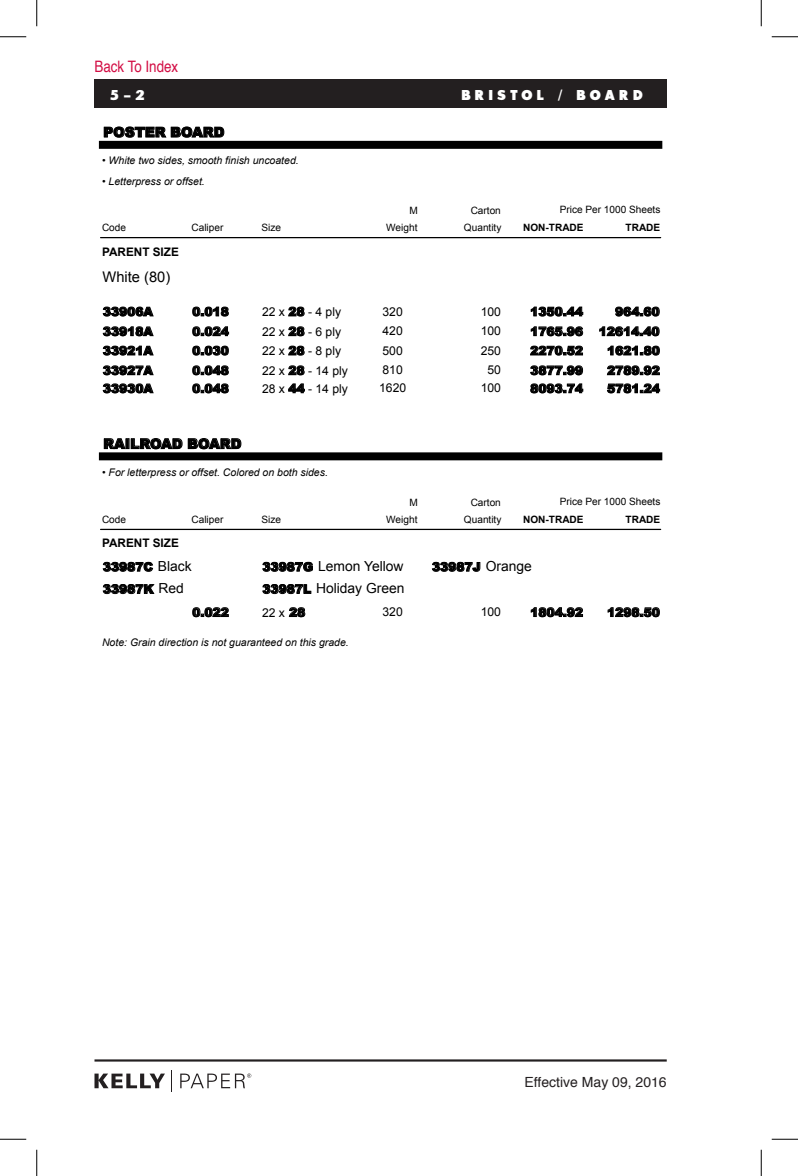
<style>
.page{position:relative;width:798px;height:1176px;background:#fff}
.page>*{position:absolute;margin:0;border:0;box-sizing:border-box;transform-origin:0 0}
.This_symbol_indicate{font:15.75px "Helvetica";color:#d20d44;scale:.85 1}
.t1{font:14.7px "Arial";color:#000}
.t2{font:14px "Helvetica";color:#231f20}
.Master_Head_paragrap{font:14px "Glasnost Extrabold FAF";letter-spacing:.3em;color:#fff}
.t3{font:13.83px "Arial";color:#000}
.t4{font:900 13.83px "Arial";color:#000}
.t5{font:900 12.25px "Arial";color:#000}
.t6{font:12.25px "Arial";color:#000}
.t7{font:700 11.72px "Arial";color:#000}
.t8{font:italic 10.5px "Arial";color:#000}
.t9{font:10.15px "Arial";color:#000}
.t10{font:700 10.15px "Arial";color:#000}
.s1{font-weight:900}
.s2{font-weight:400;font-size:13.83px}
.s3{font-weight:900;font-size:12.25px}
</style>
<div class="page">
<hr style="left:94px;top:1059px;width:573px;height:3px;background:#231f20">
<svg style="left:94px;top:1074px;width:71px;height:14px"></svg>
<svg style="left:180px;top:1074px;width:71px;height:14px"></svg>
<div style="left:94px;top:79px;width:573px;height:29px;background:#231f20"></div>
<svg style="left:104px;top:127px;width:120px;height:11px"></svg>
<svg style="left:103px;top:307px;width:50px;height:9px"></svg>
<svg style="left:193px;top:307px;width:36px;height:9px"></svg>
<svg style="left:289px;top:307px;width:15px;height:9px"></svg>
<svg style="left:531px;top:307px;width:52px;height:9px"></svg>
<svg style="left:615px;top:307px;width:45px;height:9px"></svg>
<svg style="left:103px;top:326px;width:50px;height:10px"></svg>
<svg style="left:193px;top:326px;width:36px;height:10px"></svg>
<svg style="left:289px;top:327px;width:15px;height:9px"></svg>
<svg style="left:531px;top:326px;width:52px;height:10px"></svg>
<svg style="left:599px;top:326px;width:60px;height:10px"></svg>
<svg style="left:103px;top:346px;width:50px;height:9px"></svg>
<svg style="left:193px;top:346px;width:36px;height:9px"></svg>
<svg style="left:289px;top:346px;width:15px;height:9px"></svg>
<svg style="left:530px;top:346px;width:53px;height:9px"></svg>
<svg style="left:608px;top:346px;width:52px;height:9px"></svg>
<svg style="left:103px;top:366px;width:50px;height:9px"></svg>
<svg style="left:193px;top:366px;width:36px;height:9px"></svg>
<svg style="left:289px;top:366px;width:15px;height:9px"></svg>
<svg style="left:530px;top:366px;width:53px;height:9px"></svg>
<svg style="left:607px;top:366px;width:53px;height:9px"></svg>
<svg style="left:103px;top:384px;width:50px;height:9px"></svg>
<svg style="left:193px;top:384px;width:36px;height:9px"></svg>
<svg style="left:288px;top:384px;width:17px;height:9px"></svg>
<svg style="left:531px;top:384px;width:52px;height:9px"></svg>
<svg style="left:607px;top:384px;width:53px;height:9px"></svg>
<svg style="left:104px;top:438px;width:78px;height:11px"></svg>
<svg style="left:188px;top:438px;width:53px;height:11px"></svg>
<svg style="left:103px;top:562px;width:50px;height:10px"></svg>
<svg style="left:262px;top:562px;width:51px;height:10px"></svg>
<svg style="left:432px;top:562px;width:48px;height:10px"></svg>
<svg style="left:103px;top:584px;width:51px;height:10px"></svg>
<svg style="left:262px;top:584px;width:49px;height:10px"></svg>
<svg style="left:193px;top:607px;width:36px;height:10px"></svg>
<svg style="left:289px;top:607px;width:16px;height:10px"></svg>
<svg style="left:531px;top:607px;width:52px;height:10px"></svg>
<svg style="left:608px;top:607px;width:52px;height:10px"></svg>
<hr style="left:101px;top:237px;width:560px;height:1px;background:#000">
<hr style="left:101px;top:529px;width:560px;height:1px;background:#000">
<div style="left:99px;top:141px;width:563px;height:8px;background:#000"></div>
<div style="left:99px;top:452px;width:563px;height:8px;background:#000"></div>
<svg style="left:0;top:36px;width:26px;height:1px"></svg>
<svg style="left:772px;top:36px;width:26px;height:1px"></svg>
<svg style="left:0;top:1139px;width:26px;height:1px"></svg>
<svg style="left:772px;top:1139px;width:26px;height:1px"></svg>
<svg style="left:36px;top:0;width:1px;height:26px"></svg>
<svg style="left:36px;top:1150px;width:1px;height:26px"></svg>
<svg style="left:761px;top:0;width:1px;height:26px"></svg>
<svg style="left:761px;top:1150px;width:1px;height:26px"></svg>
<p class="This_symbol_indicate" style="left:94px;top:55px;width:100px">Back To Index</p>
<p class="Master_Head_paragrap" style="left:110px;top:87px;width:36px">5-2</p>
<p class="Master_Head_paragrap" style="left:462px;top:87px;width:183px">BRISTOL / BOARD</p>
<p class="t4" style="left:103px;top:127px;width:123px">POSTER BOARD</p>
<p class="t8" style="left:102px;top:156px;width:198px">• White two sides, smooth finish uncoated.</p>
<p class="t8" style="left:102px;top:177px;width:104px">• Letterpress or offset.</p>
<p class="t9" style="left:409px;top:207px;width:10px">M</p>
<p class="t9" style="left:471px;top:207px;width:32px">Carton</p>
<p class="t9" style="left:560px;top:206px;width:102px">Price Per 1000 Sheets</p>
<p class="t9" style="left:102px;top:224px;width:26px">Code</p>
<p class="t9" style="left:191px;top:224px;width:33px">Caliper</p>
<p class="t9" style="left:262px;top:224px;width:21px">Size</p>
<p class="t9" style="left:386px;top:224px;width:33px">Weight</p>
<p class="t9" style="left:464px;top:224px;width:39px">Quantity</p>
<p class="t10" style="left:523px;top:222px;width:62px">NON-TRADE</p>
<p class="t10" style="left:626px;top:222px;width:36px">TRADE</p>
<p class="t7" style="left:102px;top:245px;width:78px">PARENT SIZE</p>
<p class="t1" style="left:102px;top:272px;width:69px">White (80)</p>
<p class="t5" style="left:103px;top:307px;width:52px">33906A</p>
<p class="t5" style="left:192px;top:307px;width:38px">0.018</p>
<p class="t6" style="left:262px;top:307px;width:81px">22 x <span class="s1">28</span> - 4 ply</p>
<p class="t6" style="left:383px;top:307px;width:22px">320</p>
<p class="t6" style="left:481px;top:307px;width:22px">100</p>
<p class="t5" style="left:530px;top:307px;width:54px">1350.44</p>
<p class="t5" style="left:615px;top:307px;width:46px">964.60</p>
<p class="t5" style="left:103px;top:327px;width:52px">33918A</p>
<p class="t5" style="left:192px;top:327px;width:38px">0.024</p>
<p class="t6" style="left:262px;top:327px;width:81px">22 x <span class="s1">28</span> - 6 ply</p>
<p class="t6" style="left:383px;top:326px;width:22px">420</p>
<p class="t6" style="left:481px;top:326px;width:22px">100</p>
<p class="t5" style="left:530px;top:327px;width:54px">1765.96</p>
<p class="t5" style="left:599px;top:327px;width:62px">12614.40</p>
<p class="t5" style="left:103px;top:346px;width:52px">33921A</p>
<p class="t5" style="left:192px;top:346px;width:38px">0.030</p>
<p class="t6" style="left:262px;top:346px;width:81px">22 x <span class="s1">28</span> - 8 ply</p>
<p class="t6" style="left:383px;top:346px;width:22px">500</p>
<p class="t6" style="left:481px;top:346px;width:22px">250</p>
<p class="t5" style="left:530px;top:346px;width:54px">2270.52</p>
<p class="t5" style="left:607px;top:346px;width:54px">1621.80</p>
<p class="t5" style="left:103px;top:366px;width:52px">33927A</p>
<p class="t5" style="left:192px;top:366px;width:38px">0.048</p>
<p class="t6" style="left:262px;top:366px;width:87px">22 x <span class="s1">28</span> - 14 ply</p>
<p class="t6" style="left:383px;top:365px;width:22px">810</p>
<p class="t6" style="left:487px;top:365px;width:15px">50</p>
<p class="t5" style="left:530px;top:366px;width:54px">3877.99</p>
<p class="t5" style="left:607px;top:366px;width:54px">2789.92</p>
<p class="t5" style="left:103px;top:384px;width:52px">33930A</p>
<p class="t5" style="left:192px;top:384px;width:38px">0.048</p>
<p class="t6" style="left:262px;top:384px;width:87px">28 x <span class="s1">44</span> - 14 ply</p>
<p class="t6" style="left:379px;top:383px;width:29px">1620</p>
<p class="t6" style="left:481px;top:383px;width:22px">100</p>
<p class="t5" style="left:530px;top:384px;width:54px">8093.74</p>
<p class="t5" style="left:607px;top:384px;width:54px">5781.24</p>
<p class="t4" style="left:103px;top:439px;width:140px">RAILROAD BOARD</p>
<p class="t8" style="left:102px;top:469px;width:227px">• For letterpress or offset. Colored on both sides.</p>
<p class="t9" style="left:409px;top:499px;width:10px">M</p>
<p class="t9" style="left:471px;top:499px;width:32px">Carton</p>
<p class="t9" style="left:560px;top:497px;width:102px">Price Per 1000 Sheets</p>
<p class="t9" style="left:102px;top:516px;width:26px">Code</p>
<p class="t9" style="left:191px;top:516px;width:33px">Caliper</p>
<p class="t9" style="left:262px;top:516px;width:21px">Size</p>
<p class="t9" style="left:386px;top:516px;width:33px">Weight</p>
<p class="t9" style="left:464px;top:516px;width:39px">Quantity</p>
<p class="t10" style="left:523px;top:513px;width:62px">NON-TRADE</p>
<p class="t10" style="left:626px;top:513px;width:36px">TRADE</p>
<p class="t7" style="left:102px;top:536px;width:78px">PARENT SIZE</p>
<p class="t5" style="left:103px;top:562px;width:90px">33987C <span class="s2">Black</span></p>
<p class="t3" style="left:262px;top:561px;width:143px"><span class="s3">33987G</span> Lemon Yellow</p>
<p class="t5" style="left:432px;top:562px;width:101px">33987J <span class="s2">Orange</span></p>
<p class="t5" style="left:103px;top:585px;width:83px">33987K <span class="s2">Red</span></p>
<p class="t3" style="left:262px;top:583px;width:144px"><span class="s3">33987L</span> Holiday Green</p>
<p class="t5" style="left:192px;top:608px;width:38px">0.022</p>
<p class="t6" style="left:262px;top:608px;width:45px">22 x <span class="s1">28</span></p>
<p class="t6" style="left:383px;top:607px;width:22px">320</p>
<p class="t6" style="left:481px;top:607px;width:22px">100</p>
<p class="t5" style="left:530px;top:608px;width:54px">1804.92</p>
<p class="t5" style="left:607px;top:608px;width:54px">1298.50</p>
<p class="t8" style="left:102px;top:638px;width:248px">Note: Grain direction is not guaranteed on this grade.</p>
<p class="t2" style="left:525px;top:1071px;width:144px">Effective May 09, 2016</p>
</div>
